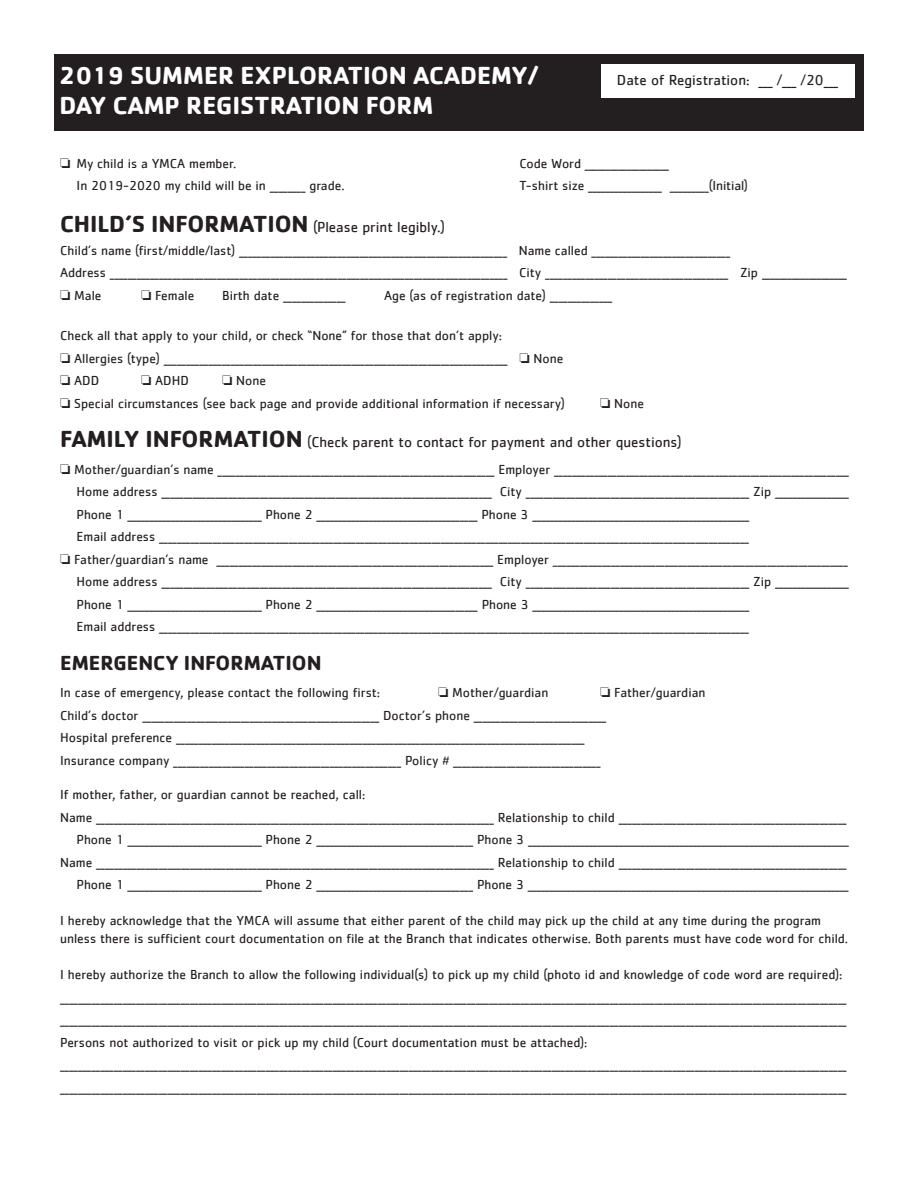
<style>
.page{position:relative;width:918px;height:1188px;background:#fff}
.page>*{position:absolute;margin:0;border:0;box-sizing:border-box;transform-origin:0 0}
.t1{font:700 25.5px/30.6px "Cachet";color:#fff}
.t2{font:700 21px "Cachet";color:#231f20}
.t3{font:15px "Cachet";color:#231f20}
.t4{font:13.5px/22.5px "Cachet";color:#231f20}
.s1{font-weight:700;font-size:24px}
</style>
<div class="page">
<div style="left:54px;top:54px;width:810px;height:76px;background:#231f20"></div>
<div style="left:601px;top:64px;width:253px;height:33px;background:#fff"></div>
<h1 class="t1" style="left:60px;top:59px;width:479px">2019 SUMMER EXPLORATION ACADEMY/<br>DAY CAMP REGISTRATION FORM</h1>
<p class="t3" style="left:617px;top:72px;width:223px">Date of Registration: ___ /___ /20___</p>
<p class="t4" style="left:60px;top:152px;width:178px">□ My child is a YMCA member.</p>
<p class="t4" style="left:519px;top:152px;width:151px">Code Word ____________________</p>
<p class="t4" style="left:77px;top:174px;width:270px">In 2019-2020 my child will be in ________ grade.</p>
<p class="t4" style="left:519px;top:174px;width:230px">T-shirt size _________________ _________(Initial)</p>
<p class="t3" style="left:60px;top:219px;width:386px"><span class="s1">CHILD’S INFORMATION</span> (Please print legibly.)</p>
<p class="t4" style="left:60px;top:239px;width:788px">Child’s name (first/middle/last) ____________________________________________________________ Name called _______________________________<br>Address _________________________________________________________________________________________ City _________________________________________ Zip ____________________</p>
<p class="t4" style="left:60px;top:284px;width:43px">□ Male</p>
<p class="t4" style="left:141px;top:284px;width:55px">□ Female</p>
<p class="t4" style="left:222px;top:284px;width:125px">Birth date ______________</p>
<p class="t4" style="left:384px;top:284px;width:230px">Age (as of registration date) ______________</p>
<p class="t4" style="left:60px;top:324px;width:443px">Check all that apply to your child, or check “None” for those that don’t apply:</p>
<p class="t4" style="left:60px;top:347px;width:505px">□ Allergies (type) _____________________________________________________________________________ □ None</p>
<p class="t4" style="left:60px;top:369px;width:41px">□ ADD</p>
<p class="t4" style="left:141px;top:369px;width:49px">□ ADHD</p>
<p class="t4" style="left:222px;top:369px;width:45px">□ None</p>
<p class="t4" style="left:60px;top:392px;width:506px">□ Special circumstances (see back page and provide additional information if necessary)</p>
<p class="t4" style="left:600px;top:392px;width:45px">□ None</p>
<p class="t3" style="left:60px;top:433px;width:623px"><span class="s1">FAMILY INFORMATION</span> (Check parent to contact for payment and other questions)</p>
<p class="t4" style="left:77px;top:458px;width:774px;text-indent:-16px">□ Mother/guardian’s name ______________________________________________________________ Employer __________________________________________________________________ Home address __________________________________________________________________________ City __________________________________________________ Zip _________________ Phone 1 _______________________________ Phone 2 _____________________________________ Phone 3 __________________________________________________<br>Email address ____________________________________________________________________________________________________________________________________</p>
<p class="t4" style="left:77px;top:548px;width:774px;text-indent:-16px">□ Father/guardian’s name ______________________________________________________________ Employer __________________________________________________________________ Home address __________________________________________________________________________ City __________________________________________________ Zip _________________ Phone 1 _______________________________ Phone 2 _____________________________________ Phone 3 __________________________________________________<br>Email address ____________________________________________________________________________________________________________________________________</p>
<h2 class="t2" style="left:60px;top:650px;width:263px">EMERGENCY INFORMATION</h2>
<p class="t4" style="left:60px;top:681px;width:321px">In case of emergency, please contact the following first:</p>
<p class="t4" style="left:438px;top:681px;width:112px">□ Mother/guardian</p>
<p class="t4" style="left:60px;top:681px;width:647px;text-indent:540px">□ Father/guardian Child’s doctor _____________________________________________________ Doctor’s phone ______________________________<br>Hospital preference ____________________________________________________________________________________________<br>Insurance company ___________________________________________________ Policy # _________________________________</p>
<p class="t4" style="left:60px;top:783px;width:307px">If mother, father, or guardian cannot be reached, call:</p>
<p class="t4" style="left:60px;top:806px;width:788px">Name _________________________________________________________________________________________ Relationship to child ___________________________________________________</p>
<p class="t4" style="left:77px;top:828px;width:774px">Phone 1 _______________________________ Phone 2 ____________________________________ Phone 3 __________________________________________________________________________</p>
<p class="t4" style="left:60px;top:851px;width:788px">Name _________________________________________________________________________________________ Relationship to child ___________________________________________________</p>
<p class="t4" style="left:77px;top:873px;width:774px">Phone 1 _______________________________ Phone 2 ____________________________________ Phone 3 __________________________________________________________________________</p>
<p class="t4" style="left:60px;top:912px;width:790px;line-height:18px">I hereby acknowledge that the YMCA will assume that either parent of the child may pick up the child at any time during the program unless there is sufficient court documentation on file at the Branch that indicates otherwise. Both parents must have code word for child.</p>
<p class="t4" style="left:60px;top:963px;width:788px">I hereby authorize the Branch to allow the following individual(s) to pick up my child (photo id and knowledge of code word are required): ________________________________________________________________________________________________________________________________________________________________________________ ________________________________________________________________________________________________________________________________________________________________________________ Persons not authorized to visit or pick up my child (Court documentation must be attached): ________________________________________________________________________________________________________________________________________________________________________________ ________________________________________________________________________________________________________________________________________________________________________________</p>
</div>
